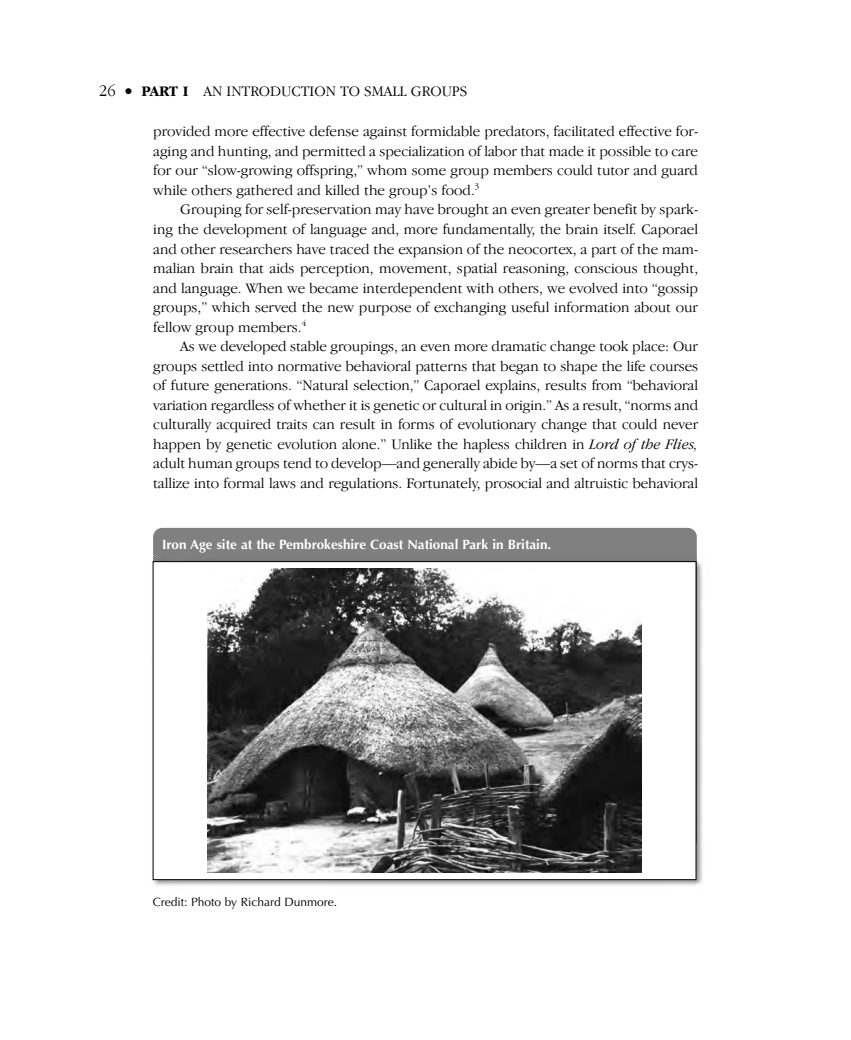
<style>
.page{position:relative;width:851px;height:1040px;background:#fff}
.page>*{position:absolute;margin:0;border:0;box-sizing:border-box;transform-origin:0 0}
.t1{font:300 15px "Garamond IT Cby BT";color:#000}
.t2{font:700 13.5px "Optima";color:#fff}
.t3{font:12px "Optima";color:#000}
.s1{font-size:16.5px}
.s2{font-size:16.5px;color:#fff}
.s3{font-weight:700}
.s4{font-style:italic}
</style>
<div class="page">
<div style="left:153px;top:528px;width:543px;height:321px;background:#808080;border-radius:9px"></div>
<img style="left:153px;top:555px;width:550px;height:331px">
<img style="left:152px;top:561px;width:1px;height:320px">
<div style="left:153px;top:562px;width:542px;height:317px;background:#fff"></div>
<img style="left:208px;top:568px;width:433px;height:304px">
<p class="t1" style="left:99px;top:86px;width:370px"><span class="s1">26</span><span class="s2">–</span>•<span class="s2">–</span><span class="s3">PART I</span> AN INTRODUCTION TO SMALL GROUPS</p>
<p class="t1" style="left:153px;top:126px;width:546px">provided more effective defense against formidable predators, facilitated effective for-</p>
<p class="t1" style="left:153px;top:145px;width:546px">aging and hunting, and permitted a specialization of labor that made it possible to care</p>
<p class="t1" style="left:153px;top:165px;width:546px">for our “slow-growing offspring,” whom some group members could tutor and guard</p>
<p class="t1" style="left:153px;top:184px;width:327px">while others gathered and killed the group’s food.<sup>3</sup></p>
<p class="t1" style="left:180px;top:204px;width:519px">Grouping for self-preservation may have brought an even greater benefit by spark-</p>
<p class="t1" style="left:153px;top:223px;width:546px">ing the development of language and, more fundamentally, the brain itself. Caporael</p>
<p class="t1" style="left:153px;top:243px;width:546px">and other researchers have traced the expansion of the neocortex, a part of the mam-</p>
<p class="t1" style="left:153px;top:262px;width:546px">malian brain that aids perception, movement, spatial reasoning, conscious thought,</p>
<p class="t1" style="left:153px;top:282px;width:546px">and language. When we became interdependent with others, we evolved into “gossip</p>
<p class="t1" style="left:153px;top:301px;width:546px">groups,” which served the new purpose of exchanging useful information about our</p>
<p class="t1" style="left:153px;top:321px;width:154px">fellow group members.<sup>4</sup></p>
<p class="t1" style="left:180px;top:340px;width:519px">As we developed stable groupings, an even more dramatic change took place: Our</p>
<p class="t1" style="left:153px;top:360px;width:546px">groups settled into normative behavioral patterns that began to shape the life courses</p>
<p class="t1" style="left:153px;top:379px;width:546px">of future generations. “Natural selection,” Caporael explains, results from “behavioral</p>
<p class="t1" style="left:153px;top:399px;width:546px">variation regardless of whether it is genetic or cultural in origin.” As a result, “norms and</p>
<p class="t1" style="left:153px;top:418px;width:546px">culturally acquired traits can result in forms of evolutionary change that could never</p>
<p class="t1" style="left:153px;top:438px;width:546px">happen by genetic evolution alone.” Unlike the hapless children in <span class="s4">Lord of the Flies,</span></p>
<p class="t1" style="left:153px;top:457px;width:546px">adult human groups tend to develop—and generally abide by—a set of norms that crys-</p>
<p class="t1" style="left:153px;top:477px;width:546px">tallize into formal laws and regulations. Fortunately, prosocial and altruistic behavioral</p>
<p class="t2" style="left:162px;top:539px;width:390px">Iron Age site at the Pembrokeshire Coast National Park in Britain.</p>
<p class="t3" style="left:153px;top:897px;width:186px">Credit: Photo by Richard Dunmore.</p>
</div>
